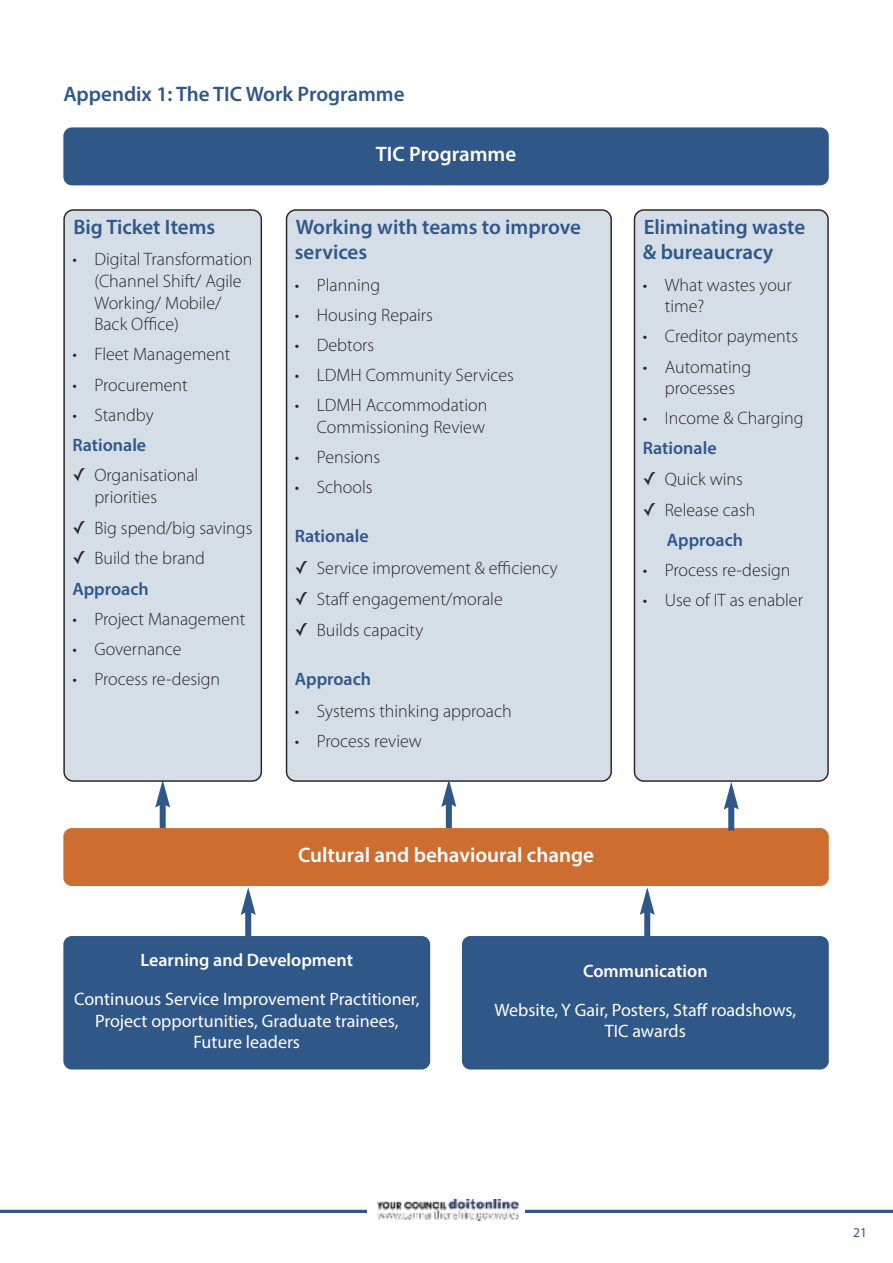
<style>
.page{position:relative;width:893px;height:1263px;background:#fff}
.page>*{position:absolute;margin:0;border:0;box-sizing:border-box;transform-origin:0 0}
.t1{font:600 21px/25.2px "Myriad Pro";color:#2f5788}
.t2{font:600 21px "Myriad Pro";color:#fff}
.t3{font:300 18px/21.6px "Myriad Pro";color:#272526}
.t4{font:18px/21.6px "Myriad Pro";color:#fff;text-align:center}
.t5{font:600 18px "Myriad Pro";color:#2f5788}
.t6{font:600 18px "Myriad Pro";color:#fff}
.t7{font:13.5px "Myriad Pro";color:#2f5788}
.s1{font-family:"Lucida Grande";font-weight:400}
.s2{font-weight:600;color:#2f5788}
</style>
<div class="page">
<hr style="left:0;top:1210px;width:893px;height:3px;background:#2f5788">
<div style="left:367px;top:1187px;width:158px;height:49px;background:#fff"></div>
<img style="left:377px;top:1199px;width:142px;height:22px">
<div style="left:160px;top:802px;width:6px;height:27px;background:#2f5788"></div>
<svg style="left:155px;top:782px;width:15px;height:26px"></svg>
<div style="left:63px;top:127px;width:766px;height:58px;background:#2f5788;border-radius:9px"></div>
<div style="left:462px;top:936px;width:367px;height:133px;background:#2f5788;border-radius:9px"></div>
<div style="left:63px;top:209px;width:199px;height:573px;background:#d5dee7"></div>
<div style="left:286px;top:209px;width:326px;height:573px;background:#d5dee7"></div>
<div style="left:634px;top:209px;width:195px;height:573px;background:#d5dee7"></div>
<div style="left:63px;top:936px;width:367px;height:133px;background:#2f5788;border-radius:9px"></div>
<div style="left:63px;top:828px;width:766px;height:58px;background:#cd6e30;border-radius:9px"></div>
<div style="left:446px;top:802px;width:6px;height:26px;background:#2f5788"></div>
<svg style="left:441px;top:779px;width:15px;height:28px"></svg>
<div style="left:728px;top:804px;width:6px;height:27px;background:#2f5788"></div>
<svg style="left:724px;top:782px;width:15px;height:27px"></svg>
<div style="left:644px;top:910px;width:6px;height:26px;background:#2f5788"></div>
<svg style="left:640px;top:887px;width:15px;height:28px"></svg>
<div style="left:245px;top:910px;width:6px;height:26px;background:#2f5788"></div>
<svg style="left:241px;top:887px;width:15px;height:28px"></svg>
<p class="t1" style="left:63px;top:83px;width:343px">Appendix 1: The TIC Work Programme</p>
<p class="t1" style="left:73px;top:216px;width:143px">Big Ticket Items</p>
<p class="t3" style="left:94px;top:250px;width:159px;text-indent:-22px">• Digital Transformation (Channel Shift/ Agile<br>Working/ Mobile/<br>Back Office)</p>
<p class="t3" style="left:72px;top:345px;width:160px">• Fleet Management</p>
<p class="t3" style="left:72px;top:375px;width:117px">• Procurement</p>
<p class="t3" style="left:72px;top:405px;width:83px">• Standby</p>
<p class="t5" style="left:72px;top:438px;width:75px">Rationale</p>
<p class="t3" style="left:94px;top:466px;width:106px;text-indent:-22px"><span class="s1">✓</span> Organisational priorities</p>
<p class="t3" style="left:72px;top:518px;width:182px"><span class="s1">✓</span> Big spend/big savings</p>
<p class="t3" style="left:72px;top:545px;width:134px;line-height:30.2px"><span class="s1">✓</span> Build the brand<br><span class="s2">Approach</span></p>
<p class="t3" style="left:72px;top:609px;width:175px">• Project Management</p>
<p class="t3" style="left:72px;top:639px;width:111px">• Governance</p>
<p class="t3" style="left:72px;top:669px;width:149px">• Process re-design</p>
<p class="t2" style="left:376px;top:146px;width:142px">TIC Programme</p>
<p class="t1" style="left:295px;top:216px;width:288px">Working with teams to improve services</p>
<p class="t3" style="left:295px;top:275px;width:87px">• Planning</p>
<p class="t3" style="left:295px;top:305px;width:140px">• Housing Repairs</p>
<p class="t3" style="left:295px;top:335px;width:81px">• Debtors</p>
<p class="t3" style="left:295px;top:366px;width:221px">• LDMH Community Services</p>
<p class="t3" style="left:295px;top:396px;width:194px;text-align:right">• LDMH Accommodation<br>Commissioning Review</p>
<p class="t3" style="left:295px;top:447px;width:87px">• Pensions</p>
<p class="t3" style="left:295px;top:477px;width:79px">• Schools</p>
<p class="t5" style="left:295px;top:529px;width:75px">Rationale</p>
<p class="t3" style="left:295px;top:559px;width:264px"><span class="s1">✓</span> Service improvement &amp; efficiency</p>
<p class="t3" style="left:295px;top:590px;width:210px"><span class="s1">✓</span> Staff engagement/morale</p>
<p class="t3" style="left:295px;top:620px;width:130px"><span class="s1">✓</span> Builds capacity</p>
<p class="t5" style="left:295px;top:672px;width:78px">Approach</p>
<p class="t3" style="left:295px;top:701px;width:218px">• Systems thinking approach</p>
<p class="t3" style="left:295px;top:731px;width:129px">• Process review</p>
<p class="t2" style="left:298px;top:847px;width:297px">Cultural and behavioural change</p>
<p class="t1" style="left:643px;top:216px;width:164px">Eliminating waste &amp; bureaucracy</p>
<p class="t3" style="left:665px;top:275px;width:129px;text-indent:-22px">• What wastes your time?</p>
<p class="t3" style="left:643px;top:327px;width:157px">• Creditor payments</p>
<p class="t3" style="left:643px;top:357px;width:110px;text-align:center">• Automating processes</p>
<p class="t3" style="left:643px;top:409px;width:162px">• Income &amp; Charging</p>
<p class="t5" style="left:643px;top:441px;width:75px">Rationale</p>
<p class="t3" style="left:643px;top:470px;width:102px"><span class="s1">✓</span> Quick wins</p>
<p class="t3" style="left:667px;top:496px;width:90px;line-height:30.2px;text-indent:-24px"><span class="s1">✓</span> Release cash<br><span class="s2">Approach</span></p>
<p class="t3" style="left:643px;top:560px;width:149px">• Process re-design</p>
<p class="t3" style="left:643px;top:591px;width:162px">• Use of IT as enabler</p>
<p class="t6" style="left:141px;top:953px;width:214px">Learning and Development</p>
<p class="t4" style="left:74px;top:989px;width:347px">Continuous Service Improvement Practitioner,<br>Project opportunities, Graduate trainees,<br>Future leaders</p>
<p class="t6" style="left:583px;top:964px;width:126px">Communication</p>
<p class="t4" style="left:495px;top:1000px;width:303px">Website, Y Gair, Posters, Staff roadshows,<br>TIC awards</p>
<p class="t7" style="left:853px;top:1227px;width:15px">21</p>
</div>
